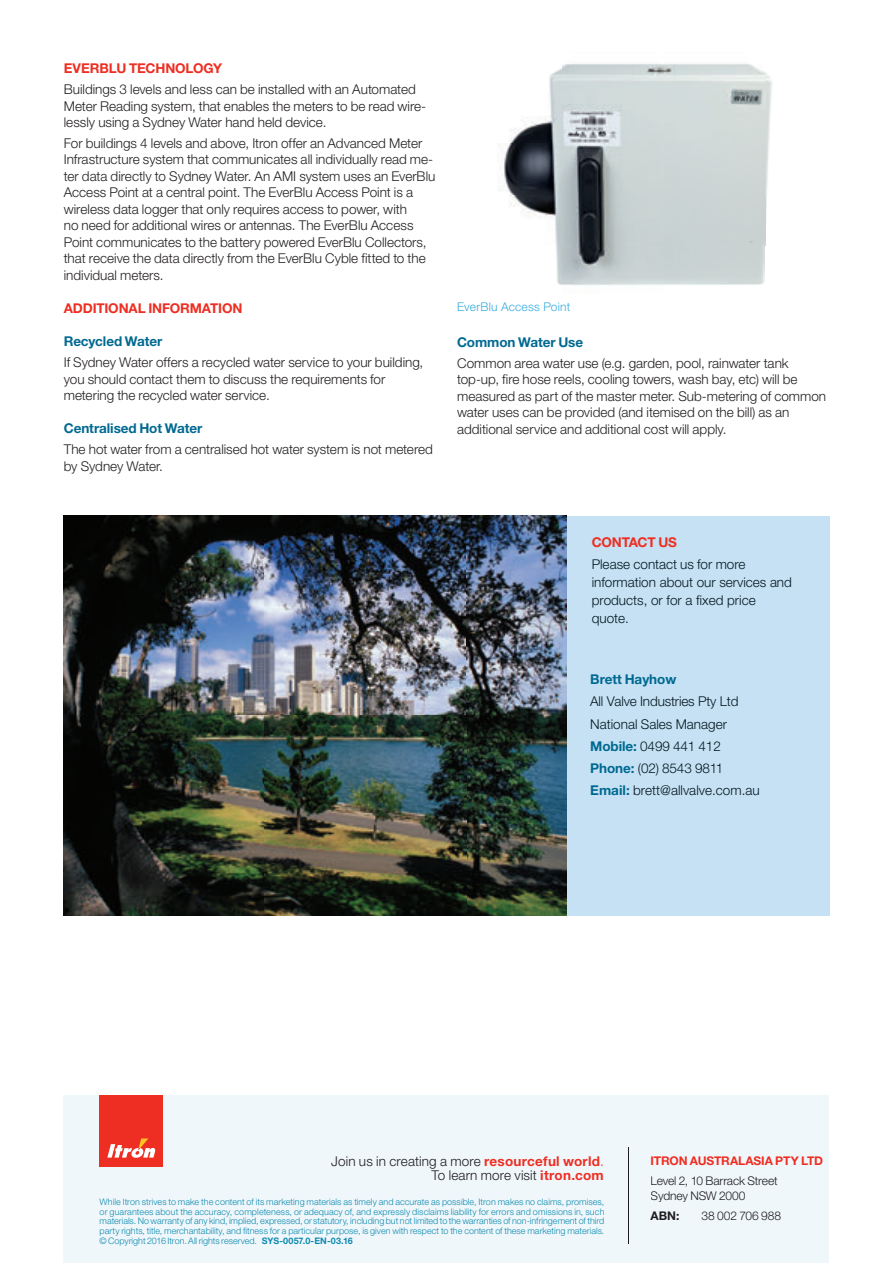
<style>
.page{position:relative;width:893px;height:1263px;background:#fff}
.page>*{position:absolute;margin:0;border:0;box-sizing:border-box;transform-origin:0 0}
.t1{font:300 13.5px/16.5px "Helvetica Neue LT Std";color:#231f20}
.t2{font:300 13.5px/22.5px "Helvetica Neue LT Std";color:#071822}
.t3{font:300 13.5px/13.5px "Helvetica Neue LT Std";letter-spacing:.01em;color:#1f1d20;text-align:right}
.t4{font:700 13.5px "Helvetica Neue LT Std";letter-spacing:-.005em;color:#006991}
.t5{font:700 13.5px "Helvetica Neue LT Std";letter-spacing:-.01em;color:#ee2e22}
.t6{font:300 12px/15px "Helvetica Neue LT Std";letter-spacing:-.015em;color:#1f1d20}
.t7{font:700 12px "Helvetica Neue LT Std";letter-spacing:-.01em;color:#ee2e22}
.t8{font:300 12px "Helvetica Neue LT Std";letter-spacing:.015em;color:#36acdd}
.t9{font:700 12px "Helvetica Neue LT Std";color:#1f1d20}
.t10{font:300 9px/9.8px "Helvetica Neue LT Std";color:#0d8aaf;text-align:justify}
.s1{font-weight:700;color:#006991}
.s2{font-weight:700;color:#ee2e22}
.s3{color:#ee2e22}
.s4{font-weight:700}
</style>
<div class="page">
<img style="left:64px;top:516px;width:503px;height:400px">
<div style="left:567px;top:516px;width:262px;height:400px;background:#c5e1f3"></div>
<img style="left:499px;top:64px;width:273px;height:222px">
<div style="left:64px;top:1095px;width:765px;height:168px;background:#f0f7fb"></div>
<div style="left:99px;top:1095px;width:64px;height:72px;background:#ee2e22"></div>
<svg style="left:107px;top:1138px;width:49px;height:20px"></svg>
<hr style="left:628px;top:1148px;width:1px;height:96px;background:#1f1d20">
<p class="t5" style="left:64px;top:60px;width:160px">EVERBLU TECHNOLOGY</p>
<p class="t1" style="left:64px;top:81px;width:364px">Buildings 3 levels and less can be installed with an Automated<br>Meter Reading system, that enables the meters to be read wire&shy;lessly using a Sydney Water hand held device.</p>
<p class="t1" style="left:64px;top:135px;width:373px">For buildings 4 levels and above, Itron offer an Advanced Meter Infrastructure system that communicates all individually read me&shy;ter data directly to Sydney Water. An AMI system uses an EverBlu Access Point at a central point. The EverBlu Access Point is a wireless data logger that only requires access to power, with<br>no need for additional wires or antennas. The EverBlu Access Point communicates to the battery powered EverBlu Collectors, that receive the data directly from the EverBlu Cyble fitted to the individual meters.</p>
<p class="t5" style="left:64px;top:300px;width:180px">ADDITIONAL INFORMATION</p>
<p class="t4" style="left:64px;top:333px;width:100px">Recycled Water</p>
<p class="t1" style="left:64px;top:354px;width:361px">If Sydney Water offers a recycled water service to your building, you should contact them to discuss the requirements for metering the recycled water service.</p>
<p class="t4" style="left:64px;top:420px;width:140px">Centralised Hot Water</p>
<p class="t1" style="left:64px;top:441px;width:371px">The hot water from a centralised hot water system is not metered by Sydney Water.</p>
<p class="t8" style="left:457px;top:299px;width:115px">EverBlu Access Point</p>
<p class="t4" style="left:457px;top:334px;width:127px">Common Water Use</p>
<p class="t1" style="left:457px;top:354px;width:371px">Common area water use (e.g. garden, pool, rainwater tank top-up, fire hose reels, cooling towers, wash bay, etc) will be measured as part of the master meter. Sub-metering of common water uses can be provided (and itemised on the bill) as an additional service and additional cost will apply.</p>
<p class="t5" style="left:592px;top:534px;width:87px">CONTACT US</p>
<p class="t2" style="left:592px;top:555px;width:202px;line-height:18px">Please contact us for more information about our services and products, or for a fixed price quote.</p>
<p class="t4" style="left:590px;top:671px;width:88px">Brett Hayhow</p>
<p class="t2" style="left:590px;top:689px;width:171px">All Valve Industries Pty Ltd<br>National Sales Manager<br><span class="s1">Mobile:</span> 0499 441 412<br><span class="s1">Phone:</span> (02) 8543 9811<br><span class="s1">Email:</span> brett@allvalve.com.au</p>
<p class="t3" style="left:331px;top:1154px;width:274px">Join us in creating a more <span class="s2">resourceful world</span><span class="s3">.<br></span>To learn more visit <span class="s2">itron.com</span></p>
<p class="t7" style="left:651px;top:1153px;width:174px">ITRON AUSTRALASIA PTY LTD</p>
<p class="t6" style="left:651px;top:1172px;width:128px">Level 2, 10 Barrack Street<br>Sydney NSW 2000</p>
<p class="t9" style="left:651px;top:1208px;width:30px">ABN:</p>
<p class="t6" style="left:702px;top:1208px;width:81px">38 002 706 988</p>
<p class="t10" style="left:100px;top:1196px;width:506px">While Itron strives to make the content of its marketing materials as timely and accurate as possible, Itron makes no claims, promises, or guarantees about the accuracy, completeness, or adequacy of, and expressly disclaims liability for errors and omissions in, such materials. No warranty of any kind, implied, expressed, or statutory, including but not limited to the warranties of non-infringement of third party rights, title, merchantability, and fitness for a particular purpose, is given with respect to the content of these marketing materials. © Copyright 2016 Itron. All rights reserved. <span class="s4">SYS-0057.0-EN-03.16</span></p>
</div>
